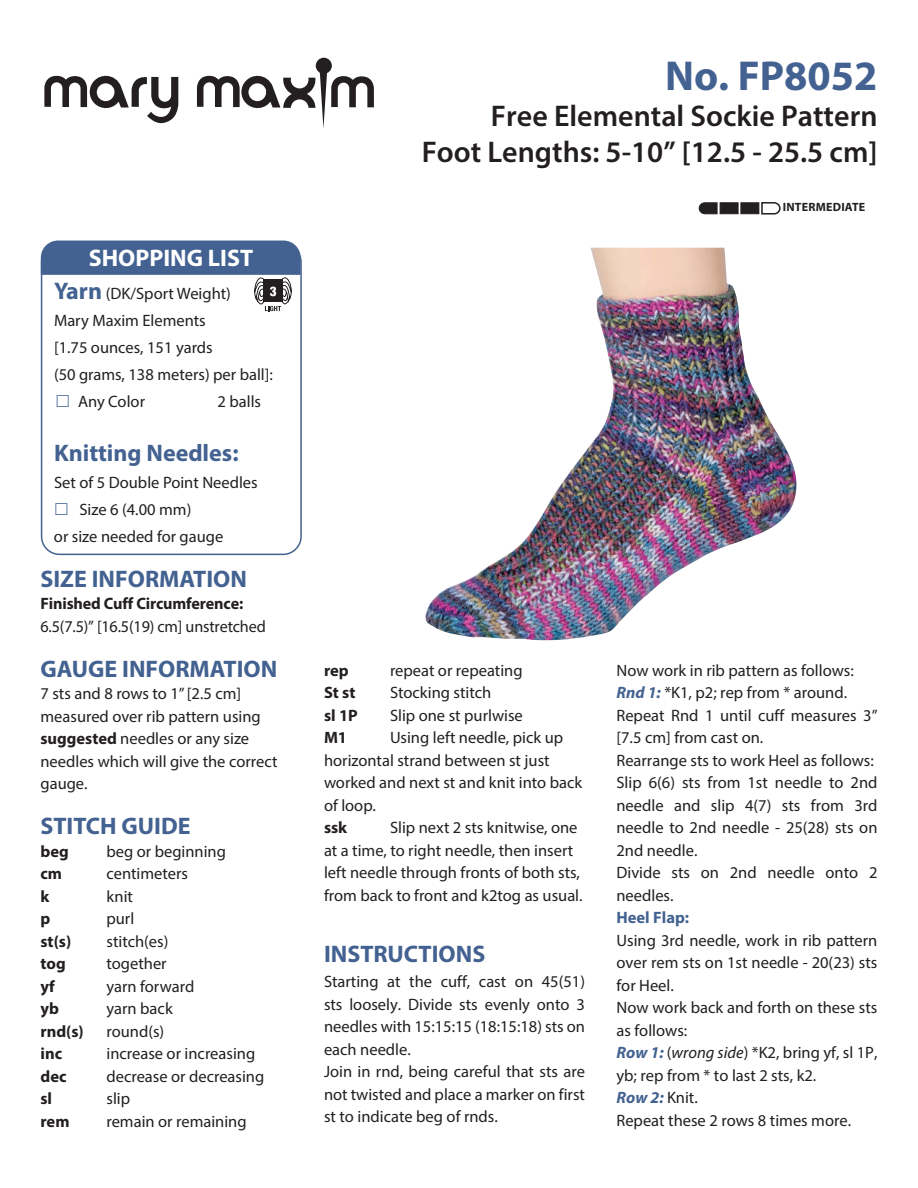
<style>
.page{position:relative;width:918px;height:1188px;background:#fff}
.page>*{position:absolute;margin:0;border:0;box-sizing:border-box;transform-origin:0 0}
.t1{font:700 42px "Myriad Pro";color:#436291}
.t2{font:600 30px/36px "Myriad Pro";color:#231f20;text-align:right}
.t3{font:700 24px "Myriad Pro";color:#436291}
.t4{font:700 24px "Myriad Pro";color:#fff}
.t5{font:16.5px/22.5px "Myriad Pro";color:#231f20}
.t6{font:700 16.5px "Myriad Pro";letter-spacing:-.005em;color:#231f20}
.t7{font:700 16.5px "Myriad Pro";color:#436291}
.t8{font:700 12px "Myriad Pro";letter-spacing:.02em;color:#231f20}
.s1{font-weight:700;font-size:24px;color:#436291}
.s2{font-weight:700}
.s3{font-weight:700;font-style:italic;color:#436291}
.s4{font-style:italic}
</style>
<div class="page">
<svg style="left:698px;top:202px;width:20px;height:13px"></svg>
<div style="left:720px;top:202px;width:18px;height:12px;background:#231f20;border:1px solid #231f20"></div>
<div style="left:741px;top:202px;width:18px;height:12px;background:#231f20;border:1px solid #231f20"></div>
<svg style="left:761px;top:202px;width:20px;height:13px"></svg>
<svg style="left:44px;top:76px;width:134px;height:48px"></svg>
<div style="left:316px;top:58px;width:16px;height:16px;background:#231f20;border-radius:50%"></div>
<svg style="left:197px;top:72px;width:177px;height:56px"></svg>
<div style="left:41px;top:243px;width:261px;height:312px;border:2px solid #436291;border-radius:18px"></div>
<svg style="left:41px;top:241px;width:260px;height:70px"></svg>
<img style="left:425px;top:248px;width:372px;height:393px">
<h3 class="t4" style="left:89px;top:242px;width:166px">SHOPPING LIST</h3>
<p class="t5" style="left:54px;top:282px;width:178px"><span class="s1">Yarn</span> (DK/Sport Weight)</p>
<p class="t5" style="left:54px;top:309px;width:153px">Mary Maxim Elements</p>
<p class="t5" style="left:54px;top:336px;width:160px">[1.75 ounces, 151 yards</p>
<p class="t5" style="left:54px;top:363px;width:220px">(50 grams, 138 meters) per ball]:</p>
<p class="t5" style="left:78px;top:390px;width:69px">Any Color</p>
<p class="t5" style="left:218px;top:390px;width:45px">2 balls</p>
<h3 class="t3" style="left:54px;top:437px;width:186px">Knitting Needles:</h3>
<p class="t5" style="left:54px;top:471px;width:205px">Set of 5 Double Point Needles</p>
<p class="t5" style="left:79px;top:498px;width:113px">Size 6 (4.00 mm)</p>
<p class="t5" style="left:54px;top:525px;width:171px">or size needed for gauge</p>
<h3 class="t3" style="left:40px;top:563px;width:208px">SIZE INFORMATION</h3>
<p class="t6" style="left:40px;top:593px;width:204px">Finished Cuff Circumference:</p>
<p class="t5" style="left:40px;top:615px;width:227px">6.5(7.5)” [16.5(19) cm] unstretched</p>
<h3 class="t3" style="left:40px;top:653px;width:238px">GAUGE INFORMATION</h3>
<p class="t5" style="left:40px;top:682px;width:238px">7 sts and 8 rows to 1” [2.5 cm] measured over rib pattern using <span class="s2">suggested</span> needles or any size needles which will give the correct gauge.</p>
<h3 class="t3" style="left:40px;top:810px;width:152px">STITCH GUIDE</h3>
<p class="t6" style="left:40px;top:840px;width:30px">beg</p>
<p class="t5" style="left:106px;top:840px;width:121px">beg or beginning</p>
<p class="t6" style="left:40px;top:863px;width:23px">cm</p>
<p class="t5" style="left:106px;top:862px;width:83px">centimeters</p>
<p class="t6" style="left:40px;top:885px;width:10px">k</p>
<p class="t5" style="left:106px;top:885px;width:28px">knit</p>
<p class="t6" style="left:40px;top:908px;width:11px">p</p>
<p class="t5" style="left:106px;top:907px;width:29px">purl</p>
<p class="t6" style="left:40px;top:930px;width:32px">st(s)</p>
<p class="t5" style="left:106px;top:930px;width:63px">stitch(es)</p>
<p class="t6" style="left:40px;top:953px;width:27px">tog</p>
<p class="t5" style="left:106px;top:952px;width:62px">together</p>
<p class="t6" style="left:40px;top:975px;width:16px">yf</p>
<p class="t5" style="left:106px;top:975px;width:89px">yarn forward</p>
<p class="t6" style="left:40px;top:998px;width:20px">yb</p>
<p class="t5" style="left:106px;top:997px;width:68px">yarn back</p>
<p class="t6" style="left:40px;top:1020px;width:45px">rnd(s)</p>
<p class="t5" style="left:106px;top:1020px;width:59px">round(s)</p>
<p class="t6" style="left:40px;top:1043px;width:23px">inc</p>
<p class="t5" style="left:106px;top:1042px;width:150px">increase or increasing</p>
<p class="t6" style="left:40px;top:1065px;width:27px">dec</p>
<p class="t5" style="left:106px;top:1065px;width:159px">decrease or decreasing</p>
<p class="t6" style="left:40px;top:1088px;width:13px">sl</p>
<p class="t5" style="left:106px;top:1087px;width:25px">slip</p>
<p class="t6" style="left:40px;top:1110px;width:31px">rem</p>
<p class="t5" style="left:106px;top:1110px;width:142px">remain or remaining</p>
<h1 class="t1" style="left:665px;top:48px;width:214px">No. FP8052</h1>
<h2 class="t2" style="left:422px;top:97px;width:457px">Free Elemental Sockie Pattern<br>Foot Lengths: 5-10” [12.5 - 25.5 cm]</h2>
<p class="t8" style="left:783px;top:200px;width:84px">INTERMEDIATE</p>
<p class="t6" style="left:324px;top:659px;width:26px">rep</p>
<p class="t5" style="left:390px;top:659px;width:134px">repeat or repeating</p>
<p class="t6" style="left:324px;top:682px;width:33px">St st</p>
<p class="t5" style="left:390px;top:681px;width:103px">Stocking stitch</p>
<p class="t6" style="left:324px;top:704px;width:35px">sl 1P</p>
<p class="t5" style="left:390px;top:704px;width:134px">Slip one st purlwise</p>
<p class="t6" style="left:324px;top:727px;width:25px">M1</p>
<p class="t5" style="left:324px;top:726px;width:260px;text-indent:66px">Using left needle, pick up horizontal strand between st just worked and next st and knit into back of loop.</p>
<p class="t6" style="left:324px;top:817px;width:25px">ssk</p>
<p class="t5" style="left:324px;top:816px;width:260px;text-indent:66px">Slip next 2 sts knitwise, one at a time, to right needle, then insert left needle through fronts of both sts, from back to front and k2tog as usual.</p>
<h3 class="t3" style="left:324px;top:938px;width:163px">INSTRUCTIONS</h3>
<p class="t5" style="left:324px;top:970px;width:263px">Starting at the cuff, cast on 45(51) sts loosely. Divide sts evenly onto 3 needles with 15:15:15 (18:15:18) sts on each needle.<br>Join in rnd, being careful that sts are not twisted and place a marker on first st to indicate beg of rnds.</p>
<p class="t5" style="left:616px;top:659px;width:263px">Now work in rib pattern as follows:<br><span class="s3">Rnd 1:</span> *K1, p2; rep from * around.<br>Repeat Rnd 1 until cuff measures 3” [7.5 cm] from cast on.<br>Rearrange sts to work Heel as follows:<br>Slip 6(6) sts from 1st needle to 2nd needle and slip 4(7) sts from 3rd needle to 2nd needle - 25(28) sts on<br>2nd needle.<br>Divide sts on 2nd needle onto 2 needles.</p>
<p class="t7" style="left:616px;top:907px;width:74px">Heel Flap:</p>
<p class="t5" style="left:616px;top:929px;width:262px">Using 3rd needle, work in rib pattern over rem sts on 1st needle - 20(23) sts for Heel.<br>Now work back and forth on these sts as follows:<br><span class="s3">Row 1:</span> (<span class="s4">wrong side</span>) *K2, bring yf, sl 1P, yb; rep from * to last 2 sts, k2.<br><span class="s3">Row 2:</span> Knit.<br>Repeat these 2 rows 8 times more.</p>
</div>
